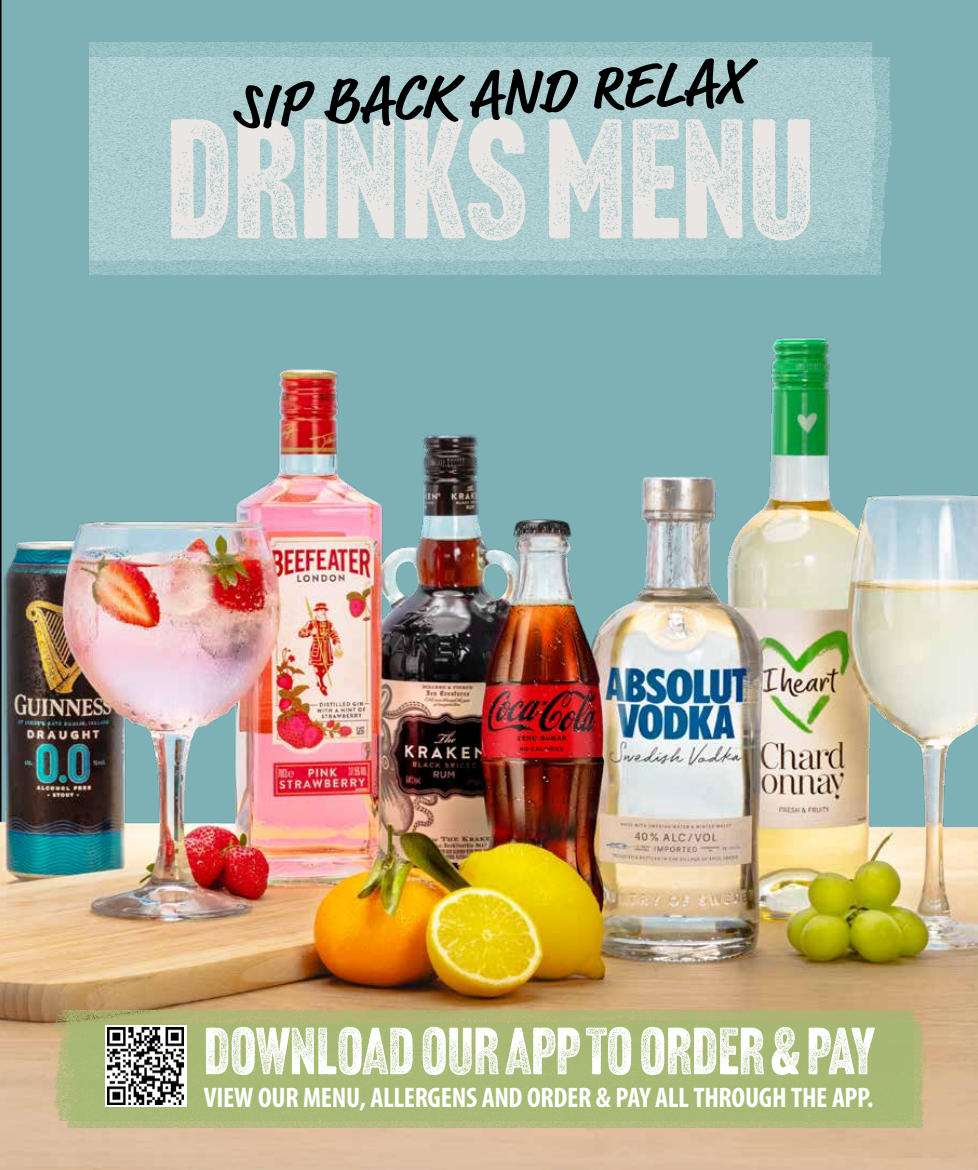
<style>
.page{position:relative;width:978px;height:1170px;background:#fff}
.page>*{position:absolute;margin:0;border:0;box-sizing:border-box;transform-origin:0 0}
.t1{font:166.5px "Headline Gothic ATF Rough No.1";letter-spacing:.005em;color:#eae6e4}
.t2{font:65.1px "Headline Gothic ATF Rough No.1";color:#fff}
.t3{font:700 63px "Market Pro";color:#000}
.t4{font:700 condensed 28.35px "Myriad Pro";letter-spacing:-.01em;color:#fff}
</style>
<div class="page">
<div style="left:0;top:0;width:978px;height:181px;background:#7db1b5"></div>
<img style="left:0;top:181px;width:978px;height:988px">
<img style="left:54px;top:1010px;width:860px;height:9px">
<img style="left:54px;top:1019px;width:872px;height:108px">
<svg style="left:105px;top:1025px;width:81px;height:81px"></svg>
<img style="left:108px;top:1027px;width:76px;height:77px">
<img style="left:89px;top:43px;width:832px;height:15px">
<img style="left:89px;top:58px;width:832px;height:216px">
<h3 class="t3" style="left:230px;top:63px;width:516px;rotate:-3deg">SIP BACK AND RELAX</h3>
<h1 class="t1" style="left:166px;top:82px;width:650px">DRINKS MENU</h1>
<h2 class="t2" style="left:204px;top:1012px;width:673px">DOWNLOAD OUR APP TO ORDER &amp; PAY</h2>
<p class="t4" style="left:204px;top:1079px;width:671px">VIEW OUR MENU, ALLERGENS AND ORDER &amp; PAY ALL THROUGH THE APP.</p>
</div>
